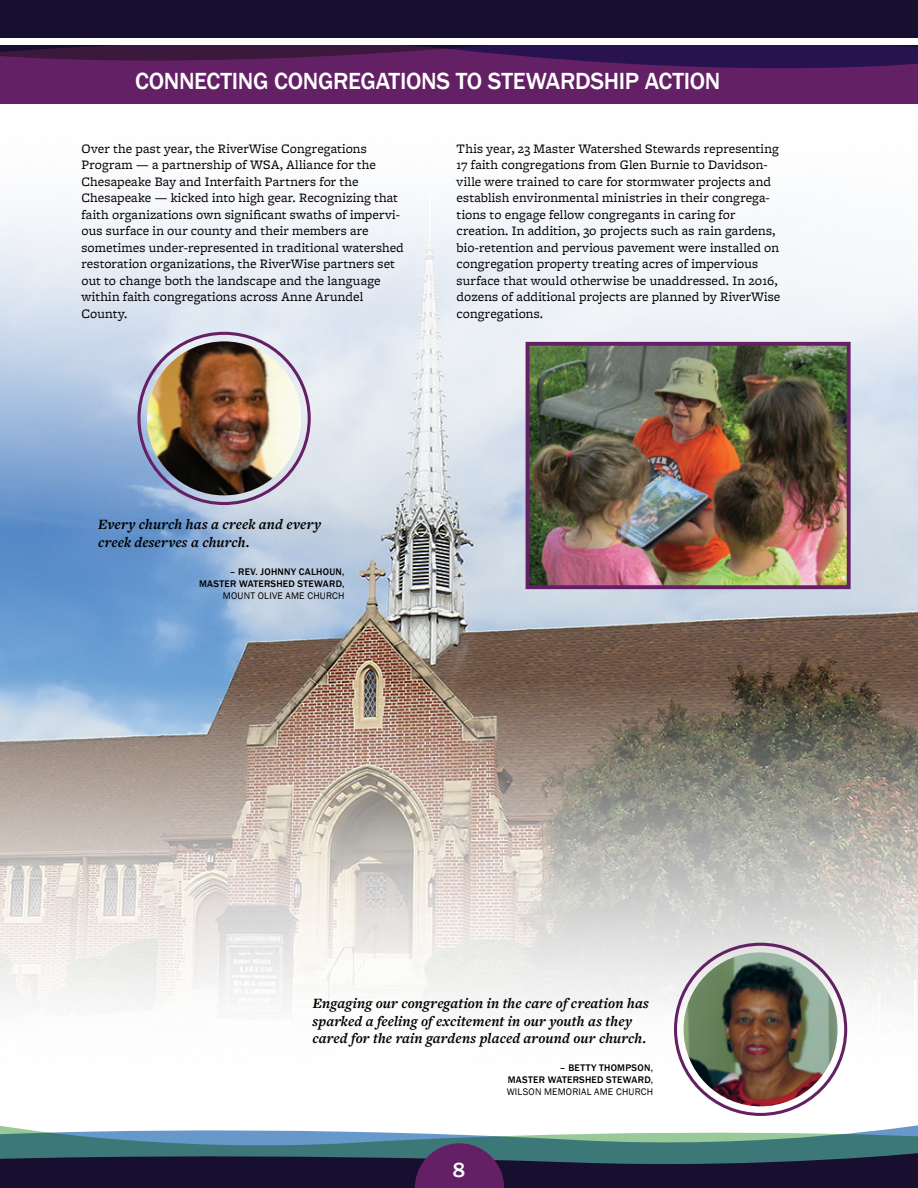
<style>
.page{position:relative;width:918px;height:1188px;background:#fff}
.page>*{position:absolute;margin:0;border:0;box-sizing:border-box;transform-origin:0 0}
.t1{font:500 24px "Franklin Gothic";letter-spacing:-.015em;color:#fff}
.Intro_text{font:500 21px "Franklin Gothic";color:#fff}
.t2{font:italic 700 14.7px/17.2px "Freight Text Pro";letter-spacing:.005em;color:#010000}
.IMPACT_B1{font:13.5px/16.5px "Freight Micro Pro";letter-spacing:.01em;color:#010000}
.Pull_Quote_Attrib{font:500 9.9px/11.9px "Franklin Gothic";letter-spacing:.025em;color:#010000;text-align:right}
.s1{font-weight:400}
</style>
<div class="page">
<img style="left:0;top:201px;width:918px;height:869px">
<svg style="left:1px;top:0;width:917px;height:104px;background:#3d174b"></svg>
<hr style="left:0;top:0;width:1px;height:104px;background:#ffe69f">
<svg style="left:0;top:1070px;width:918px;height:118px"></svg>
<img style="left:531px;top:347px;width:315px;height:237px">
<div style="left:526px;top:342px;width:325px;height:247px;border:4px solid #632064"></div>
<div style="left:0;top:38px;width:918px;height:7px;background:#fff"></div>
<img style="left:684px;top:952px;width:154px;height:154px;border-radius:77px">
<img style="left:147px;top:341px;width:154px;height:154px;border-radius:77px">
<p class="t1" style="left:135px;top:67px;width:587px">CONNECTING CONGREGATIONS TO STEWARDSHIP ACTION</p>
<p class="IMPACT_B1" style="left:82px;top:139px;width:324px">Over the past year, the RiverWise Congregations Program — a partnership of WSA, Alliance for the Chesapeake Bay and Interfaith Partners for the Chesapeake — kicked into high gear. Recognizing that faith organizations own significant swaths of impervi&shy;ous surface in our county and their members are sometimes under-represented in traditional watershed restoration organizations, the RiverWise partners set out to change both the landscape and the language within faith congregations across Anne Arundel County.</p>
<p class="IMPACT_B1" style="left:457px;top:139px;width:325px">This year, 23 Master Watershed Stewards representing 17 faith congregations from Glen Burnie to Davidson&shy;ville were trained to care for stormwater projects and establish environmental ministries in their congrega&shy;tions to engage fellow congregants in caring for creation. In addition, 30 projects such as rain gardens, bio-retention and pervious pavement were installed on congregation property treating acres of impervious surface that would otherwise be unaddressed. In 2016, dozens of additional projects are planned by RiverWise congregations.</p>
<p class="t2" style="left:98px;top:516px;width:224px">Every church has a creek and every creek deserves a church.</p>
<p class="Pull_Quote_Attrib" style="left:199px;top:566px;width:147px">– REV. JOHNNY CALHOUN,<br>MASTER WATERSHED STEWARD,<br><span class="s1">MOUNT OLIVE AME CHURCH</span></p>
<p class="t2" style="left:313px;top:995px;width:338px">Engaging our congregation in the care of creation has sparked a feeling of excitement in our youth as they cared for the rain gardens placed around our church.</p>
<p class="Pull_Quote_Attrib" style="left:507px;top:1062px;width:148px;text-align:justify;text-indent:53px">– BETTY THOMPSON, MASTER WATERSHED STEWARD, <span class="s1">WILSON MEMORIAL AME CHURCH</span></p>
<p class="Intro_text" style="left:453px;top:1157px;width:14px">8</p>
</div>
